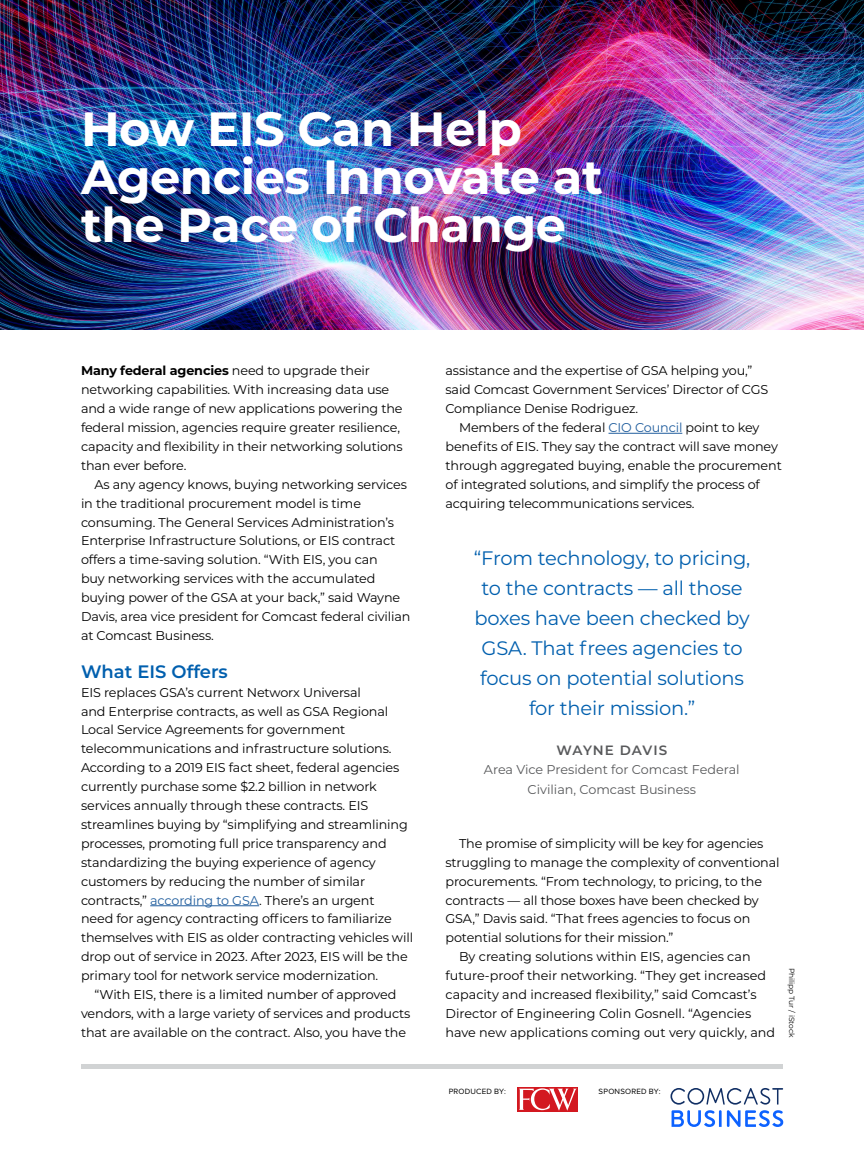
<style>
.page{position:relative;width:864px;height:1161px;background:#fff}
.page>*{position:absolute;margin:0;border:0;box-sizing:border-box;transform-origin:0 0}
.Body_indent{font:700 48px/48px "Montserrat";letter-spacing:-.01em;color:#fff}
.Body_indent-2{font:19.5px/30px "Montserrat";letter-spacing:-.01em;color:#005fae;text-align:center}
.subhead{font:600 18px "Montserrat";color:#005fae}
.Body_No_Indent_NEW{font:600 13.5px "Montserrat";letter-spacing:.065em;color:#58595b}
.Body_indent-3{font:12.75px/18.9px "Montserrat";letter-spacing:-.01em;color:#000}
.Body_No_indent{font:12.75px/18.9px "Montserrat";letter-spacing:-.01em;color:#000}
.Body_No_Indent_NEW-2{font:12.75px/19.5px "Montserrat";color:#58595b;text-align:center}
.small_text{font:7.95px "Proxima Nova";letter-spacing:.03em;color:#000}
.t1{font:7.5px "Montserrat";color:#000}
.s1{font-weight:700}
.s2{color:#215e9e}
</style>
<div class="page">
<img style="left:0;top:0;width:864px;height:329px">
<div style="left:81px;top:1064px;width:702px;height:5px;background:#d1d3d4"></div>
<div style="left:517px;top:1087px;width:61px;height:25px;background:#d31820"></div>
<svg style="left:519px;top:1088px;width:58px;height:23px"></svg>
<hr style="left:150px;top:905px;width:109px;height:1px;background:#215e9e">
<hr style="left:609px;top:433px;width:73px;height:1px;background:#215e9e">
<svg style="left:670px;top:1088px;width:113px;height:39px"></svg>
<p class="Body_indent" style="left:81px;top:103px;width:523px">How EIS Can Help<br>Agencies Innovate at the Pace of Change</p>
<p class="Body_No_indent" style="left:81px;top:361px;width:323px"><span class="s1">Many federal agencies</span> need to upgrade their networking capabilities. With increasing data use and a wide range of new applications powering the federal mission, agencies require greater resilience, capacity and flexibility in their networking solutions than ever before.</p>
<p class="Body_indent-3" style="left:81px;top:474px;width:331px;text-indent:14px">As any agency knows, buying networking services in the traditional procurement model is time consuming. The General Services Administration’s Enterprise Infrastructure Solutions, or EIS contract offers a time-saving solution. “With EIS, you can<br>buy networking services with the accumulated buying power of the GSA at your back,” said Wayne Davis, area vice president for Comcast federal civilian at Comcast Business.</p>
<p class="subhead" style="left:81px;top:659px;width:148px">What EIS Offers</p>
<p class="Body_No_indent" style="left:81px;top:682px;width:334px">EIS replaces GSA’s current Networx Universal<br>and Enterprise contracts, as well as GSA Regional Local Service Agreements for government telecommunications and infrastructure solutions.<br>According to a 2019 EIS fact sheet, federal agencies currently purchase some $2.2 billion in network services annually through these contracts. EIS streamlines buying by “simplifying and streamlining processes, promoting full price transparency and standardizing the buying experience of agency customers by reducing the number of similar contracts,” <span class="s2">according to GSA</span>. There’s an urgent<br>need for agency contracting officers to familiarize themselves with EIS as older contracting vehicles will drop out of service in 2023. After 2023, EIS will be the primary tool for network service modernization.</p>
<p class="Body_indent-3" style="left:81px;top:985px;width:331px;text-align:center">“With EIS, there is a limited number of approved vendors, with a large variety of services and products that are available on the contract. Also, you have the</p>
<p class="Body_indent-3" style="left:446px;top:361px;width:324px">assistance and the expertise of GSA helping you,” said Comcast Government Services’ Director of CGS<br>Compliance Denise Rodriguez.</p>
<p class="Body_indent-3" style="left:446px;top:418px;width:338px;text-indent:14px">Members of the federal <span class="s2">CIO Council</span> point to key benefits of EIS. They say the contract will save money through aggregated buying, enable the procurement of integrated solutions, and simplify the process of acquiring telecommunications services.</p>
<p class="Body_indent-2" style="left:474px;top:542px;width:278px">“From technology, to pricing, to the contracts — all those boxes have been checked by<br>GSA. That frees agencies to focus on potential solutions for their mission.”</p>
<p class="Body_No_Indent_NEW" style="left:556px;top:740px;width:112px">WAYNE DAVIS</p>
<p class="Body_No_Indent_NEW-2" style="left:484px;top:760px;width:257px">Area Vice President for Comcast Federal<br>Civilian, Comcast Business</p>
<p class="Body_indent-3" style="left:446px;top:833px;width:336px;text-indent:14px">The promise of simplicity will be key for agencies struggling to manage the complexity of conventional procurements. “From technology, to pricing, to the contracts — all those boxes have been checked by GSA,” Davis said. “That frees agencies to focus on potential solutions for their mission.”</p>
<p class="Body_indent-3" style="left:446px;top:947px;width:331px;text-indent:14px">By creating solutions within EIS, agencies can future-proof their networking. “They get increased capacity and increased flexibility,” said Comcast’s Director of Engineering Colin Gosnell. “Agencies have new applications coming out very quickly, and</p>
<p class="t1" style="left:797px;top:968px;width:72px;rotate:90deg">Philipp Tur / iStock</p>
<p class="small_text" style="left:449px;top:1085px;width:58px">PRODUCED BY:</p>
<p class="small_text" style="left:599px;top:1086px;width:63px">SPONSORED BY:</p>
</div>
